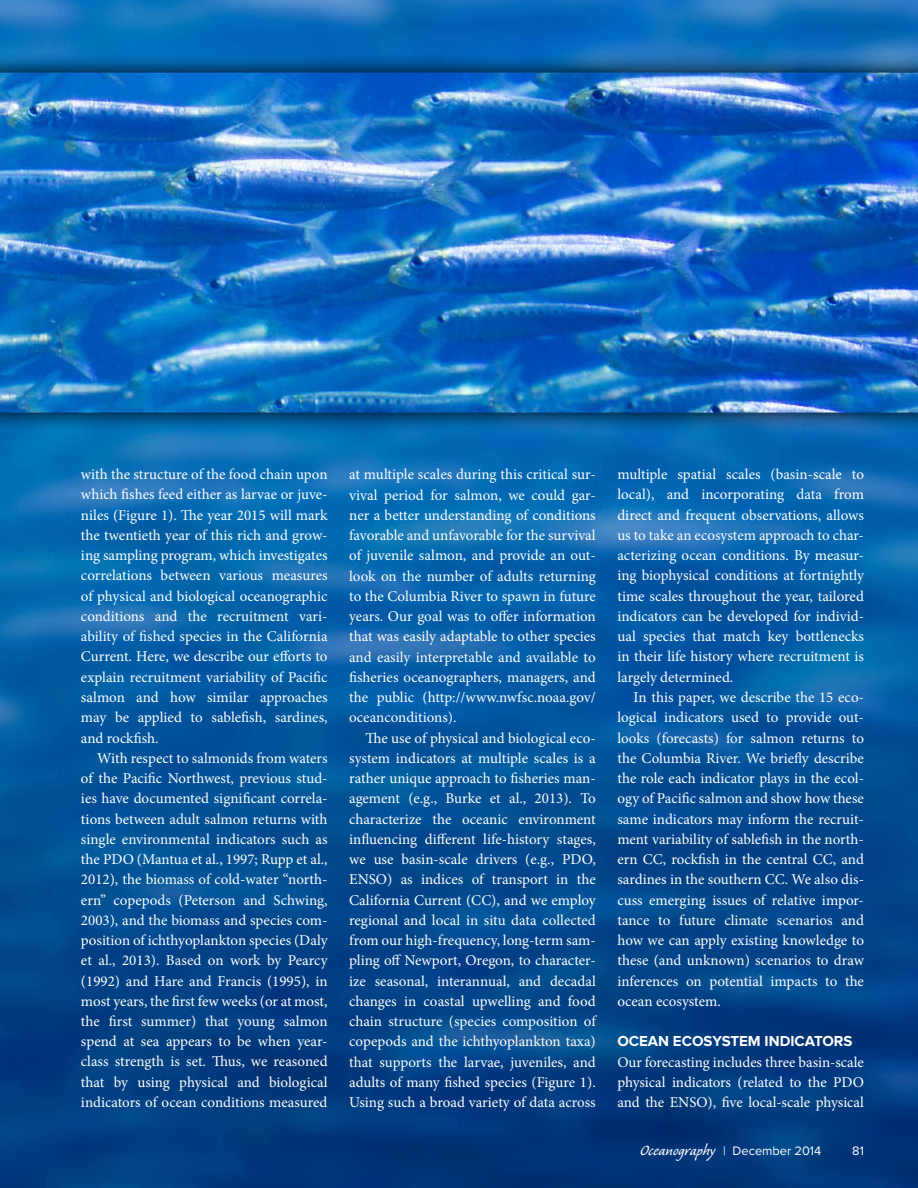
<style>
.page{position:relative;width:918px;height:1188px;background:#fff}
.page>*{position:absolute;margin:0;border:0;box-sizing:border-box;transform-origin:0 0}
.t1{font:15px/20.2px "Minion Pro";color:#fff;text-align:justify}
.t2{font:700 15px "Proxima Nova";color:#fff}
.t3{font:12.75px "Proxima Nova";color:#fff}
.s1{font-family:"Caliban";font-size:18.75px}
</style>
<div class="page">
<img style="left:0;top:0;width:918px;height:1188px">
<p class="t1" style="left:81px;top:464px;width:248px">with the structure of the food chain upon which fishes feed either as larvae or juve&shy;niles (Figure 1). The year 2015 will mark the twentieth year of this rich and grow&shy;ing sampling program, which investigates correlations between various measures of physical and biological oceanographic conditions and the recruitment vari&shy;ability of fished species in the California Current. Here, we describe our efforts to explain recruitment variability of Pacific salmon and how similar approaches may be applied to sablefish, sardines, and rockfish.</p>
<p class="t1" style="left:81px;top:748px;width:248px;text-indent:16px">With respect to salmonids from waters of the Pacific Northwest, previous stud&shy;ies have documented significant correla&shy;tions between adult salmon returns with single environmental indicators such as the PDO (Mantua et al., 1997; Rupp et al., 2012), the biomass of cold-water “north&shy;ern” copepods (Peterson and Schwing, 2003), and the biomass and species com&shy;position of ichthyoplankton species (Daly et al., 2013). Based on work by Pearcy (1992) and Hare and Francis (1995), in most years, the first few weeks (or at most, the first summer) that young salmon spend at sea appears to be when year&shy;class strength is set. Thus, we reasoned that by using physical and biological indicators of ocean conditions measured</p>
<p class="t1" style="left:349px;top:464px;width:248px">at multiple scales during this critical sur&shy;vival period for salmon, we could gar&shy;ner a better understanding of conditions favorable and unfavorable for the survival of juvenile salmon, and provide an out&shy;look on the number of adults returning to the Columbia River to spawn in future years. Our goal was to offer information that was easily adaptable to other species and easily interpretable and available to fisheries oceanographers, managers, and the public (http://www.nwfsc.noaa.gov/ oceanconditions).</p>
<p class="t1" style="left:349px;top:728px;width:248px;text-indent:16px">The use of physical and biological eco&shy;system indicators at multiple scales is a rather unique approach to fisheries man&shy;agement (e.g., Burke et al., 2013). To characterize the oceanic environment influencing different life-history stages, we use basin-scale drivers (e.g., PDO, ENSO) as indices of transport in the California Current (CC), and we employ regional and local in situ data collected from our high-frequency, long-term sam&shy;pling off Newport, Oregon, to character&shy;ize seasonal, interannual, and decadal changes in coastal upwelling and food chain structure (species composition of copepods and the ichthyoplankton taxa) that supports the larvae, juveniles, and adults of many fished species (Figure 1).<br>Using such a broad variety of data across</p>
<p class="t1" style="left:617px;top:464px;width:248px">multiple spatial scales (basin-scale to local), and incorporating data from direct and frequent observations, allows us to take an ecosystem approach to char&shy;acterizing ocean conditions. By measur&shy;ing biophysical conditions at fortnightly time scales throughout the year, tailored indicators can be developed for individ&shy;ual species that match key bottlenecks in their life history where recruitment is largely determined.</p>
<p class="t1" style="left:617px;top:687px;width:248px;text-indent:16px">In this paper, we describe the 15 eco&shy;logical indicators used to provide out&shy;looks (forecasts) for salmon returns to the Columbia River. We briefly describe the role each indicator plays in the ecol&shy;ogy of Pacific salmon and show how these same indicators may inform the recruit&shy;ment variability of sablefish in the north&shy;ern CC, rockfish in the central CC, and sardines in the southern CC. We also dis&shy;cuss emerging issues of relative impor&shy;tance to future climate scenarios and how we can apply existing knowledge to these (and unknown) scenarios to draw inferences on potential impacts to the ocean ecosystem.</p>
<p class="t2" style="left:617px;top:1033px;width:237px">OCEAN ECOSYSTEM INDICATORS</p>
<p class="t1" style="left:617px;top:1052px;width:248px">Our forecasting includes three basin-scale physical indicators (related to the PDO and the ENSO), five local-scale physical</p>
<p class="t3" style="left:640px;top:1143px;width:183px"><span class="s1">Oceanography</span> | December 2014</p>
<p class="t3" style="left:852px;top:1143px;width:13px">81</p>
</div>
